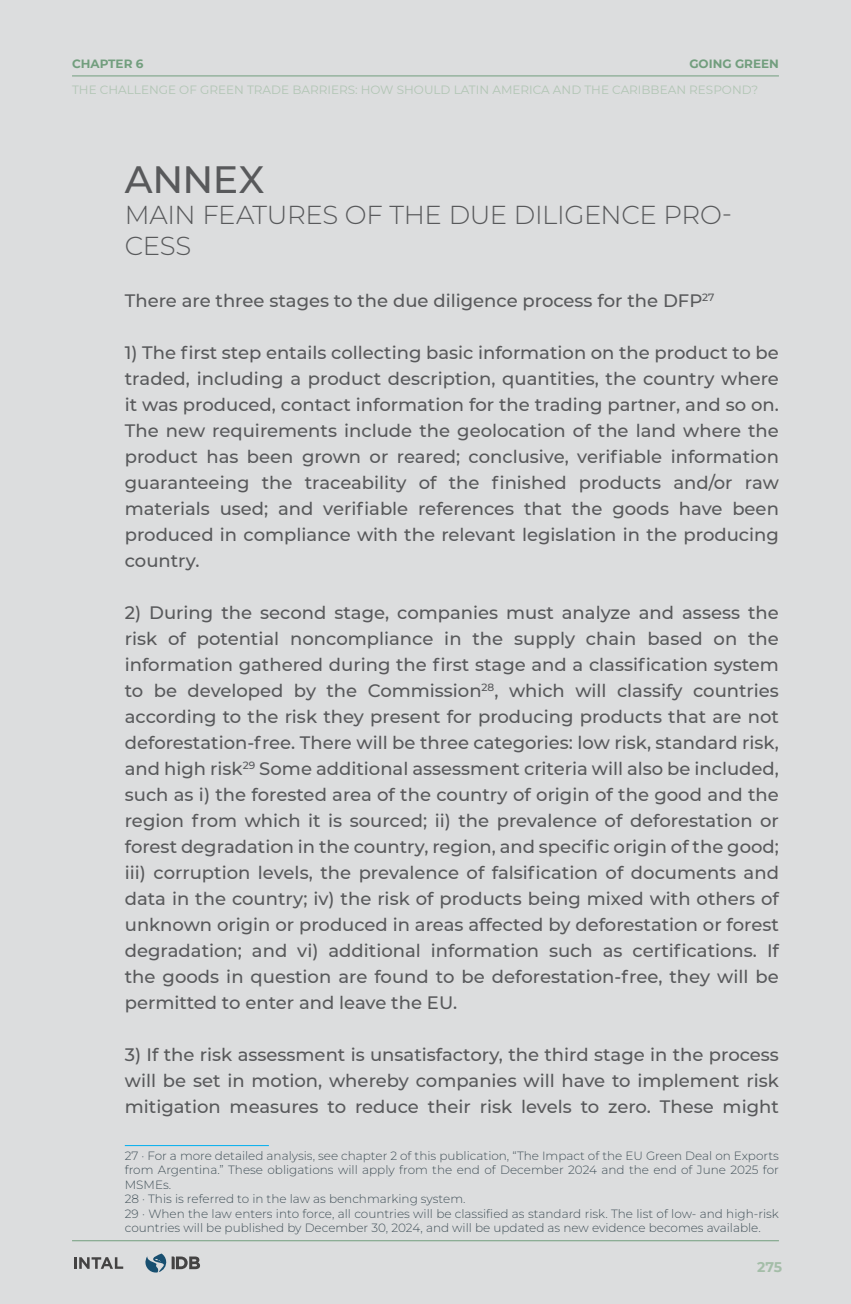
<style>
.page{position:relative;width:851px;height:1304px;background:#fff}
.page>*{position:absolute;margin:0;border:0;box-sizing:border-box;transform-origin:0 0}
.t1{font:500 38px "Montserrat";letter-spacing:-.01em;color:#58595b}
.t2{font:300 26px/31.2px "Montserrat";letter-spacing:-.015em;color:#58595b}
.t3{font:500 18px/26px "Montserrat";color:#58595b;text-align:justify}
.t4{font:700 14px "Montserrat";color:#a4bda8}
.t5{font:300 12px/14.4px "Montserrat";color:#43525a}
.t6{font:12px "Montserrat";color:#b1c5b4}
.t7{font:700 12px "Montserrat";color:#729e7e}
</style>
<div class="page">
<div style="left:0;top:0;width:850px;height:1304px;background:#dcddde"></div>
<hr style="left:72px;top:1240px;width:706px;height:1px;background:#729e7e">
<hr style="left:72px;top:76px;width:706px;height:1px;background:#729e7e">
<svg style="left:145px;top:1253px;width:55px;height:20px"></svg>
<svg style="left:74px;top:1257px;width:49px;height:12px"></svg>
<hr style="left:125px;top:1145px;width:144px;height:1px;background:#00aeef">
<p class="t7" style="left:72px;top:55px;width:73px">CHAPTER 6</p>
<p class="t6" style="left:72px;top:82px;width:687px">THE CHALLENGE OF GREEN TRADE BARRIERS: HOW SHOULD LATIN AMERICA AND THE CARIBBEAN RESPOND?</p>
<p class="t7" style="left:689px;top:55px;width:91px">GOING GREEN</p>
<h1 class="t1" style="left:125px;top:153px;width:141px">ANNEX</h1>
<h2 class="t2" style="left:125px;top:198px;width:609px">MAIN FEATURES OF THE DUE DILIGENCE PRO-<br>CESS</h2>
<p class="t3" style="left:125px;top:287px;width:591px">There are three stages to the due diligence process for the DFP<sup>27</sup></p>
<p class="t3" style="left:125px;top:339px;width:655px">1) The first step entails collecting basic information on the product to be traded, including a product description, quantities, the country where it was produced, contact information for the trading partner, and so on.<br>The new requirements include the geolocation of the land where the product has been grown or reared; conclusive, verifiable information guaranteeing the traceability of the finished products and/or raw materials used; and verifiable references that the goods have been produced in compliance with the relevant legislation in the producing country.</p>
<p class="t3" style="left:125px;top:599px;width:655px">2) During the second stage, companies must analyze and assess the risk of potential noncompliance in the supply chain based on the information gathered during the first stage and a classification system to be developed by the Commission<sup>28</sup>, which will classify countries according to the risk they present for producing products that are not deforestation-free. There will be three categories: low risk, standard risk, and high risk<sup>29</sup> Some additional assessment criteria will also be included, such as i) the forested area of the country of origin of the good and the region from which it is sourced; ii) the prevalence of deforestation or forest degradation in the country, region, and specific origin of the good; iii) corruption levels, the prevalence of falsification of documents and data in the country; iv) the risk of products being mixed with others of unknown origin or produced in areas affected by deforestation or forest degradation; and vi) additional information such as certifications. If the goods in question are found to be deforestation-free, they will be permitted to enter and leave the EU.</p>
<p class="t3" style="left:125px;top:1041px;width:655px">3) If the risk assessment is unsatisfactory, the third stage in the process will be set in motion, whereby companies will have to implement risk mitigation measures to reduce their risk levels to zero. These might</p>
<p class="t5" style="left:125px;top:1148px;width:655px">27 · For a more detailed analysis, see chapter 2 of this publication, “The Impact of the EU Green Deal on Exports from Argentina.” These obligations will apply from the end of December 2024 and the end of June 2025 for MSMEs.<br>28 · This is referred to in the law as benchmarking system.<br>29 · When the law enters into force, all countries will be classified as standard risk. The list of low- and high-risk countries will be published by December 30, 2024, and will be updated as new evidence becomes available.</p>
<p class="t4" style="left:757px;top:1257px;width:27px">275</p>
</div>
